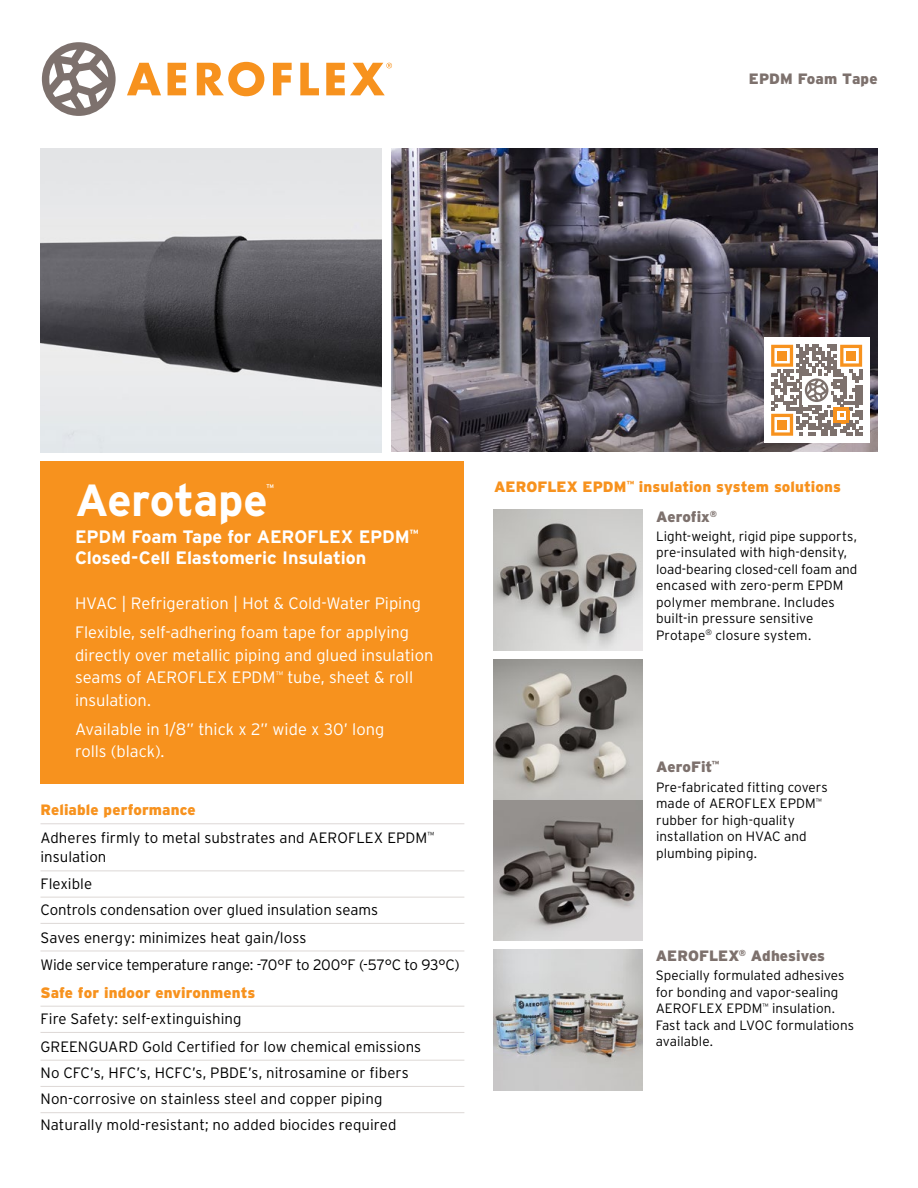
<style>
.page{position:relative;width:918px;height:1188px;background:#fff}
.page>*{position:absolute;margin:0;border:0;box-sizing:border-box;transform-origin:0 0}
.t1{font:700 45px "Interstate";letter-spacing:-.01em;color:#fff}
.t2{font:700 18px/21px "Interstate";letter-spacing:-.005em;color:#fff}
.t3{font:300 16.5px/22.5px "Interstate";color:#fff}
.t4{font:300 15px/26.2px "Interstate";color:#000}
.t5{font:900 15px/30px "Interstate";letter-spacing:.005em;color:#f7921e}
.t6{font:900 15px "Interstate";letter-spacing:.005em;color:#7d716d}
.t7{font:300 13.5px/16.5px "Interstate";letter-spacing:.005em;color:#000}
.t8{font:9.6px "Interstate";color:#fff}
.s1{font-weight:900;color:#f7921e}
.s2{color:#7d716d}
</style>
<div class="page">
<div style="left:40px;top:461px;width:424px;height:323px;background:#f7921e"></div>
<svg style="left:127px;top:63px;width:34px;height:32px"></svg>
<svg style="left:168px;top:63px;width:18px;height:32px"></svg>
<svg style="left:197px;top:62px;width:67px;height:34px"></svg>
<svg style="left:273px;top:63px;width:19px;height:32px"></svg>
<svg style="left:300px;top:63px;width:19px;height:32px"></svg>
<svg style="left:42px;top:42px;width:74px;height:74px"></svg>
<svg style="left:326px;top:63px;width:66px;height:32px"></svg>
<hr style="left:40px;top:823px;width:424px;height:1px;background:#ddd8d6">
<hr style="left:40px;top:871px;width:424px;height:1px;background:#ddd8d6">
<hr style="left:40px;top:897px;width:424px;height:1px;background:#ddd8d6">
<hr style="left:40px;top:923px;width:424px;height:1px;background:#ddd8d6">
<hr style="left:40px;top:951px;width:424px;height:1px;background:#ddd8d6">
<hr style="left:40px;top:1006px;width:424px;height:1px;background:#ddd8d6">
<hr style="left:40px;top:1032px;width:424px;height:1px;background:#ddd8d6">
<hr style="left:40px;top:1060px;width:424px;height:1px;background:#ddd8d6">
<hr style="left:40px;top:1086px;width:424px;height:1px;background:#ddd8d6">
<hr style="left:40px;top:1112px;width:424px;height:1px;background:#ddd8d6">
<img style="left:40px;top:149px;width:342px;height:303px">
<img style="left:392px;top:149px;width:486px;height:303px">
<img style="left:493px;top:659px;width:150px;height:282px">
<img style="left:493px;top:509px;width:149px;height:141px">
<img style="left:493px;top:949px;width:149px;height:141px">
<div style="left:764px;top:338px;width:105px;height:105px;background:#fff"></div>
<svg style="left:771px;top:345px;width:91px;height:91px"></svg>
<p class="t6" style="left:749px;top:71px;width:130px">EPDM Foam Tape</p>
<h1 class="t1" style="left:75px;top:475px;width:194px">Aerotape</h1>
<p class="t8" style="left:266px;top:482px;width:9px">™</p>
<p class="t2" style="left:75px;top:526px;width:345px">EPDM Foam Tape for AEROFLEX EPDM<sup>™<br></sup>Closed-Cell Elastomeric Insulation</p>
<p class="t3" style="left:75px;top:588px;width:347px;line-height:29.2px">HVAC | Refrigeration | Hot &amp; Cold-Water Piping<br>Flexible, self-adhering foam tape for applying</p>
<p class="t3" style="left:75px;top:644px;width:360px">directly over metallic piping and glued insulation seams of AEROFLEX EPDM<sup>™</sup> tube, sheet &amp; roll insulation.</p>
<p class="t3" style="left:75px;top:718px;width:311px">Available in 1/8” thick x 2” wide x 30’ long rolls (black).</p>
<p class="t4" style="left:40px;top:796px;width:395px;line-height:27.6px"><span class="s1">Reliable performance<br></span>Adheres firmly to metal substrates and AEROFLEX EPDM<sup>™</sup></p>
<p class="t4" style="left:41px;top:844px;width:339px">insulation<br>Flexible<br>Controls condensation over glued insulation seams</p>
<p class="t4" style="left:41px;top:923px;width:421px;line-height:27.6px">Saves energy: minimizes heat gain/loss<br>Wide service temperature range: -70°F to 200°F (-57°C to 93°C)</p>
<p class="t5" style="left:41px;top:977px;width:216px">Safe for indoor environments</p>
<p class="t4" style="left:41px;top:1005px;width:382px;line-height:27.8px">Fire Safety: self-extinguishing<br>GREENGUARD Gold Certified for low chemical emissions</p>
<p class="t4" style="left:41px;top:1059px;width:370px">No CFC’s, HFC’s, HCFC’s, PBDE’s, nitrosamine or fibers<br>Non-corrosive on stainless steel and copper piping<br>Naturally mold-resistant; no added biocides required</p>
<p class="t5" style="left:656px;top:471px;width:186px;text-indent:-162px">AEROFLEX EPDM<sup>™</sup> insulation system solutions<br><span class="s2">Aerofix</span><sup>®</sup></p>
<p class="t7" style="left:656px;top:528px;width:203px">Light-weight, rigid pipe supports, pre-insulated with high-density, load-bearing closed-cell foam and encased with zero-perm EPDM polymer membrane. Includes built-in pressure sensitive<br>Protape<sup>®</sup> closure system.</p>
<p class="t6" style="left:656px;top:759px;width:65px">AeroFit<sup>™</sup></p>
<p class="t7" style="left:656px;top:779px;width:173px">Pre-fabricated fitting covers made of AEROFLEX EPDM<sup>™ </sup>rubber for high-quality installation on HVAC and plumbing piping.</p>
<p class="t6" style="left:656px;top:947px;width:171px">AEROFLEX<sup>®</sup> Adhesives</p>
<p class="t7" style="left:656px;top:967px;width:200px">Specially formulated adhesives for bonding and vapor-sealing<br>AEROFLEX EPDM<sup>™</sup> insulation.<br>Fast tack and LVOC formulations available.</p>
</div>
